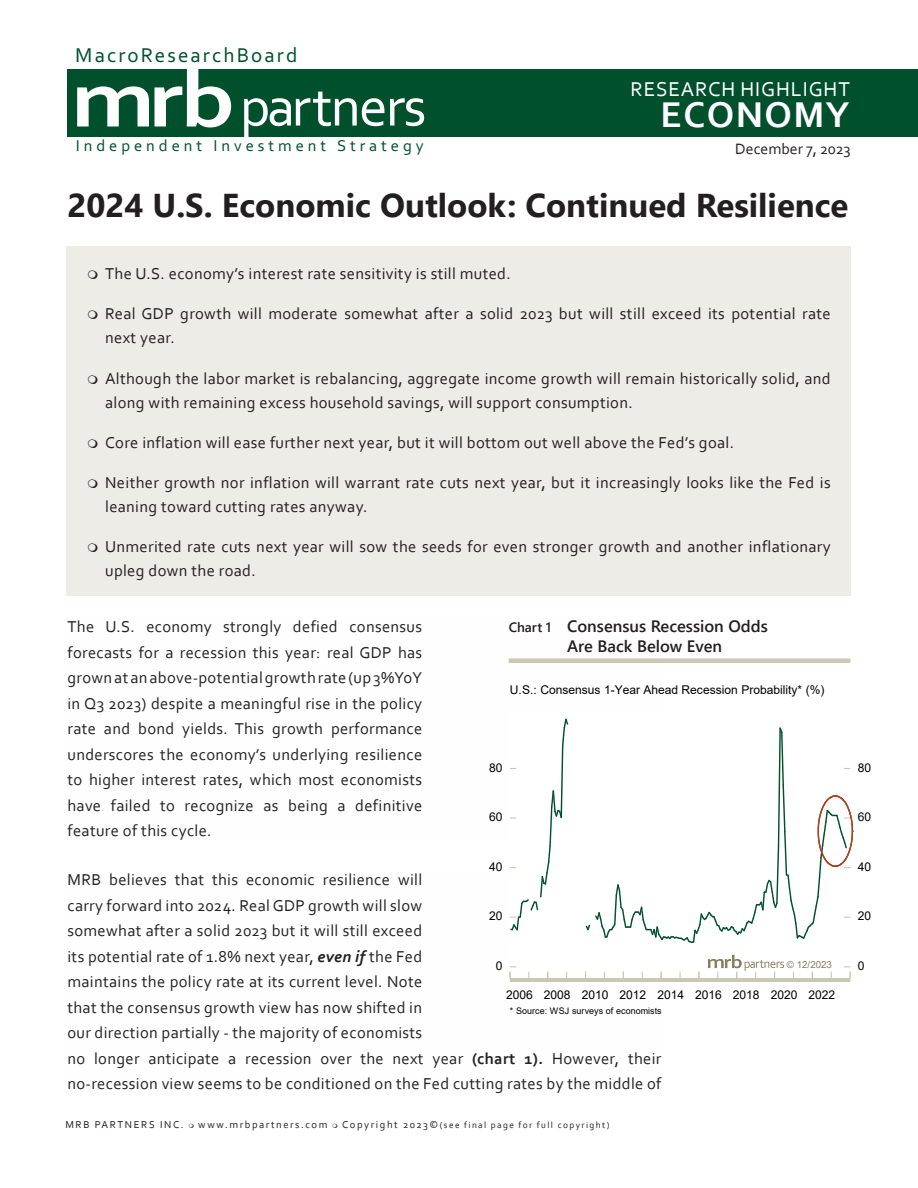
<style>
.page{position:relative;width:918px;height:1188px;background:#fff}
.page>*{position:absolute;margin:0;border:0;box-sizing:border-box;transform-origin:0 0}
.t1{font:57.3px "Corbel";letter-spacing:-.03em;color:#fff}
.Body{font:700 37.5px "Corbel";letter-spacing:.04em;color:#fff}
.t2{font:700 33px "Segoe UI";color:#231f20}
.t3{font:21px "Corbel";letter-spacing:.1em;color:#00502e}
.Body-2{font:21px "Corbel";letter-spacing:.04em;color:#fff}
.Normal__Web{font:16.5px/25.5px "Corbel";letter-spacing:.02em;color:#222;text-align:justify}
.Bullet{font:16.5px/24px "Corbel";letter-spacing:.02em;color:#231f20}
.chart_title_with_line{font:600 16.5px/19.8px "Segoe UI";color:#231f20}
.t4{font:16.5px "Corbel";letter-spacing:.24em;color:#00502e}
.t5{font:15.75px "Corbel";color:#231f20}
.t6{font:12px "Arial";letter-spacing:-.005em;color:#000}
.t7{font:10.5px "Corbel";letter-spacing:.15em;color:#231f20}
.Slug{font:9.75px "Arial";color:#887e60}
.t8{font:9.3px "Corbel";letter-spacing:.15em;color:#231f20}
.t9{font:9px "Arial";letter-spacing:.005em;color:#000}
.s1{font-weight:700;font-size:82.5px}
.s2{font-size:13.5px}
.s3{font-weight:700;font-style:italic}
.s4{font-weight:700}
.s5{font-size:10.5px}
</style>
<div class="page">
<div style="left:68px;top:69px;width:850px;height:68px;background:#00502e"></div>
<div style="left:67px;top:246px;width:784px;height:350px;background:#edece7"></div>
<div style="left:509px;top:658px;width:341px;height:5px;background:#cdc6b3"></div>
<svg style="left:509px;top:966px;width:7px;height:12px"></svg>
<svg style="left:698px;top:972px;width:2px;height:6px"></svg>
<svg style="left:844px;top:966px;width:7px;height:12px"></svg>
<svg style="left:510px;top:718px;width:59px;height:213px"></svg>
<hr style="left:512px;top:978px;width:336px;height:4px;background:#cdc6b3">
<svg style="left:585px;top:727px;width:268px;height:216px"></svg>
<svg style="left:708px;top:955px;width:76px;height:23px"></svg>
<p class="t3" style="left:75px;top:42px;width:224px">MacroResearchBoard</p>
<p class="t1" style="left:71px;top:71px;width:357px"><span class="s1">mrb</span>partners</p>
<p class="t4" style="left:76px;top:136px;width:349px">Independent Investment Strategy</p>
<p class="Body-2" style="left:630px;top:76px;width:221px">RESEARCH HIGHLIGHT</p>
<p class="Body" style="left:661px;top:92px;width:191px">ECONOMY</p>
<p class="t5" style="left:735px;top:139px;width:117px">December 7, 2023</p>
<p class="t2" style="left:68px;top:175px;width:783px">2024 U.S. Economic Outlook: Continued Resilience</p>
<p class="Bullet" style="left:105px;top:261px;width:407px">The U.S. economy’s interest rate sensitivity is still muted.</p>
<p class="Bullet" style="left:105px;top:302px;width:727px">Real GDP growth will moderate somewhat after a solid 2023 but will still exceed its potential rate next year.</p>
<p class="Bullet" style="left:105px;top:366px;width:727px">Although the labor market is rebalancing, aggregate income growth will remain historically solid, and along with remaining excess household savings, will support consumption.</p>
<p class="Bullet" style="left:105px;top:430px;width:630px">Core inflation will ease further next year, but it will bottom out well above the Fed’s goal.</p>
<p class="Bullet" style="left:105px;top:470px;width:727px">Neither growth nor inflation will warrant rate cuts next year, but it increasingly looks like the Fed is leaning toward cutting rates anyway.</p>
<p class="Bullet" style="left:105px;top:534px;width:727px">Unmerited rate cuts next year will sow the seeds for even stronger growth and another inflationary upleg down the road.</p>
<p class="chart_title_with_line" style="left:567px;top:615px;width:202px;text-indent:-58px"><span class="s2">Chart 1</span> Consensus Recession Odds<br>Are Back Below Even</p>
<p class="Normal__Web" style="left:68px;top:614px;width:356px">The U.S. economy strongly defied consensus forecasts for a recession this year: real GDP has grown at an above-potential growth rate (up 3% YoY in Q3 2023) despite a meaningful rise in the policy rate and bond yields. This growth performance underscores the economy’s underlying resilience to higher interest rates, which most economists have failed to recognize as being a definitive feature of this cycle.</p>
<p class="Normal__Web" style="left:68px;top:867px;width:596px;text-align:left">MRB believes that this economic resilience will<br>carry forward into 2024. Real GDP growth will slow<br>somewhat after a solid 2023 but it will still exceed<br>its potential rate of 1.8% next year, <span class="s3">even if</span> the Fed<br>maintains the policy rate at its current level. Note<br>that the consensus growth view has now shifted in<br>our direction partially - the majority of economists<br>no longer anticipate a recession over the next year <span class="s4">(chart 1).</span> However, their no-recession view seems to be conditioned on the Fed cutting rates by the middle of</p>
<p class="t6" style="left:510px;top:682px;width:316px">U.S.: Consensus 1-Year Ahead Recession Probability* (%)</p>
<p class="t6" style="left:489px;top:759px;width:15px">80</p>
<p class="t6" style="left:489px;top:809px;width:15px">60</p>
<p class="t6" style="left:489px;top:858px;width:15px">40</p>
<p class="t6" style="left:489px;top:908px;width:15px">20</p>
<p class="Slug" style="left:787px;top:958px;width:47px">© 12/2023</p>
<p class="t6" style="left:496px;top:958px;width:8px">0</p>
<p class="t6" style="left:506px;top:986px;width:331px">2006 2008 2010 2012 2014 2016 2018 2020 2022</p>
<p class="t9" style="left:510px;top:1004px;width:153px">* Source: WSJ surveys of economists</p>
<p class="t7" style="left:65px;top:1118px;width:120px">MRB PARTNERS INC.</p>
<p class="t7" style="left:198px;top:1118px;width:131px">www.mrbpartners.com</p>
<p class="t8" style="left:342px;top:1119px;width:269px"><span class="s5">Copyright 2023©</span>(see final page for full copyright)</p>
<p class="t6" style="left:858px;top:759px;width:15px">80</p>
<p class="t6" style="left:858px;top:809px;width:15px">60</p>
<p class="t6" style="left:858px;top:858px;width:15px">40</p>
<p class="t6" style="left:858px;top:908px;width:15px">20</p>
<p class="t6" style="left:858px;top:958px;width:8px">0</p>
</div>
